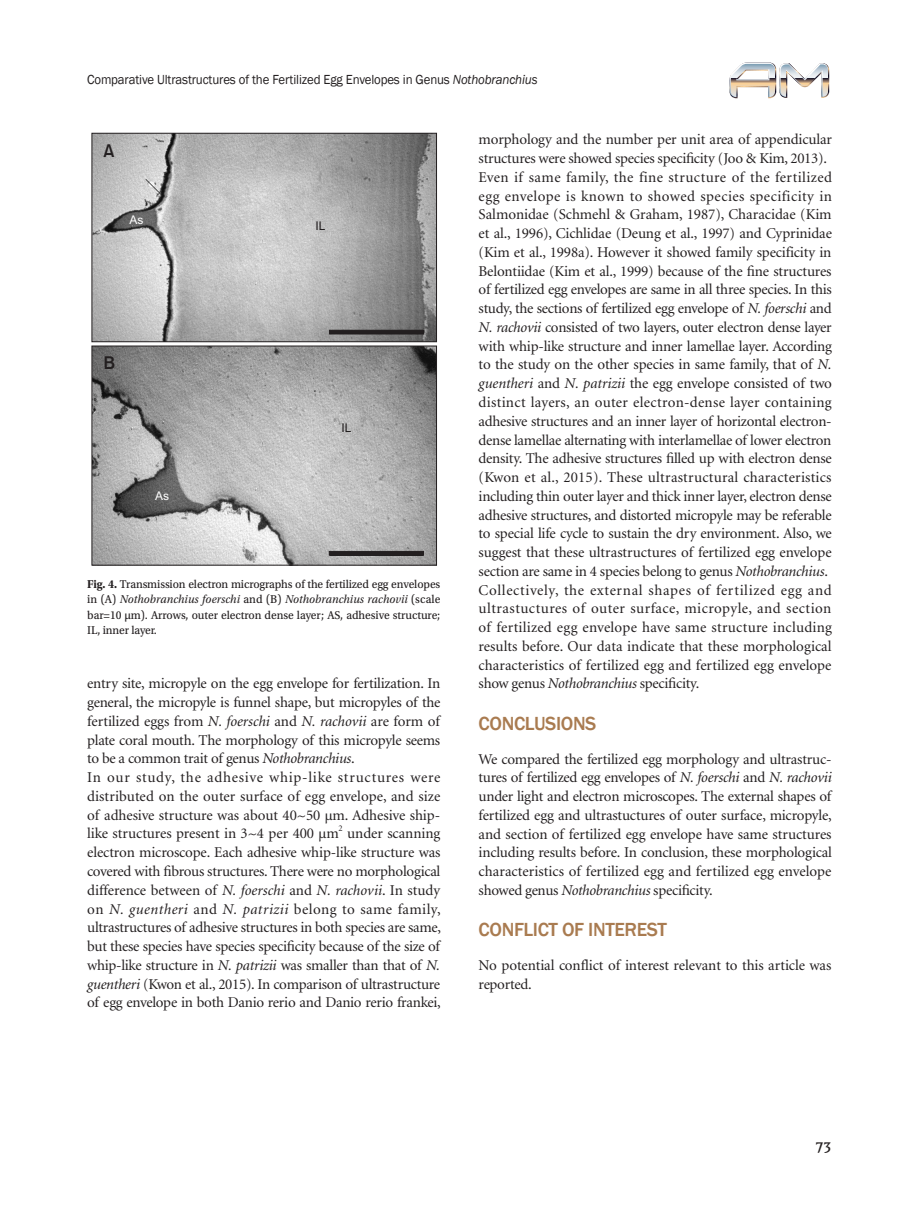
<style>
.page{position:relative;width:919px;height:1217px;background:#fff}
.page>*{position:absolute;margin:0;border:0;box-sizing:border-box;transform-origin:0 0}
.t1{font:500 19.5px "Franklin Gothic";letter-spacing:-.02em;color:#a97b50}
.t2{font:18px "Gothic 725 BT Bold A";color:#231f20}
.t3{font:15.75px "Formal 436 BT";color:#231f20;scale:.95 1}
.t4{font:15px/18.8px "Minion";letter-spacing:-.015em;color:#231f20}
.t5{font:13.5px "Franklin Gothic";letter-spacing:-.01em;color:#231f20;scale:.95 1}
.t6{font:12px/15px "Utopia Std Capt";letter-spacing:-.005em;color:#231f20;text-align:justify;scale:.95 1}
.t7{font:12px "Arial";color:#fff}
.t8{font:12px "Arial";color:#231f20}
.t9{font:8.7px "Minion";color:#231f20}
.s1{font-style:italic}
.s2{font-family:"Utopia Std";font-weight:700}
.s3{font-family:"Utopia Std";font-style:italic}
</style>
<div class="page">
<svg style="left:729px;top:63px;width:100px;height:35px"></svg>
<svg style="left:91px;top:133px;width:346px;height:432px;background:#aaa"></svg>
<hr style="left:329px;top:330px;width:95px;height:4px;background:#231f20">
<hr style="left:329px;top:551px;width:94px;height:4px;background:#231f20">
<p class="t5" style="left:87px;top:71px;width:475px">Comparative Ultrastructures of the Fertilized Egg Envelopes in Genus <span class="s1">Nothobranchius</span></p>
<p class="t2" style="left:103px;top:140px;width:13px">A</p>
<p class="t7" style="left:130px;top:212px;width:16px">As</p>
<p class="t2" style="left:103px;top:352px;width:13px">B</p>
<p class="t7" style="left:155px;top:488px;width:16px">As</p>
<p class="t8" style="left:315px;top:219px;width:12px">IL</p>
<p class="t8" style="left:341px;top:421px;width:12px">IL</p>
<p class="t6" style="left:87px;top:577px;width:373px"><span class="s2">Fig. 4.</span> Transmission electron micrographs of the fertilized egg envelopes in (A) <span class="s3">Nothobranchius foerschi</span> and (B) <span class="s3">Nothobranchius rachovii</span> (scale bar=10 μm). Arrows, outer electron dense layer; AS, adhesive structure; IL, inner layer.</p>
<p class="t4" style="left:87px;top:674px;width:355px">entry site, micropyle on the egg envelope for fertilization. In general, the micropyle is funnel shape, but micropyles of the fertilized eggs from <span class="s1">N. foerschi</span> and <span class="s1">N. rachovii</span> are form of plate coral mouth. The morphology of this micropyle seems to be a common trait of genus <span class="s1">Nothobranchius</span>.<br>In our study, the adhesive whip-like structures were distributed on the outer surface of egg envelope, and size of adhesive structure was about 40~50 μm. Adhesive ship&shy;like structures present in 3~4 per 400 μm</p>
<p class="t9" style="left:338px;top:824px;width:6px">2</p>
<p class="t4" style="left:87px;top:824px;width:355px;text-align:justify;text-indent:260px">under scanning electron microscope. Each adhesive whip-like structure was covered with fibrous structures. There were no morphological difference between of <span class="s1">N. foerschi</span> and <span class="s1">N. rachovii</span>. In study on <span class="s1">N. guentheri</span> and <span class="s1">N. patrizii</span> belong to same family, ultrastructures of adhesive structures in both species are same, but these species have species specificity because of the size of whip-like structure in <span class="s1">N. patrizii</span> was smaller than that of <span class="s1">N. guentheri</span> (Kwon et al., 2015). In comparison of ultrastructure of egg envelope in both Danio rerio and Danio rerio frankei,</p>
<p class="t4" style="left:478px;top:131px;width:355px">morphology and the number per unit area of appendicular structures were showed species specificity (Joo &amp; Kim, 2013).<br>Even if same family, the fine structure of the fertilized egg envelope is known to showed species specificity in Salmonidae (Schmehl &amp; Graham, 1987), Characidae (Kim et al., 1996), Cichlidae (Deung et al., 1997) and Cyprinidae (Kim et al., 1998a). However it showed family specificity in Belontiidae (Kim et al., 1999) because of the fine structures of fertilized egg envelopes are same in all three species. In this study, the sections of fertilized egg envelope of <span class="s1">N. foerschi</span> and <span class="s1">N. rachovii</span> consisted of two layers, outer electron dense layer with whip-like structure and inner lamellae layer. According to the study on the other species in same family, that of <span class="s1">N. guentheri</span> and <span class="s1">N. patrizii</span> the egg envelope consisted of two distinct layers, an outer electron-dense layer containing adhesive structures and an inner layer of horizontal electron&shy;dense lamellae alternating with interlamellae of lower electron density. The adhesive structures filled up with electron dense (Kwon et al., 2015). These ultrastructural characteristics including thin outer layer and thick inner layer, electron dense adhesive structures, and distorted micropyle may be referable to special life cycle to sustain the dry environment. Also, we suggest that these ultrastructures of fertilized egg envelope section are same in 4 species belong to genus <span class="s1">Nothobranchius</span>.<br>Collectively, the external shapes of fertilized egg and ultrastuctures of outer surface, micropyle, and section of fertilized egg envelope have same structure including results before. Our data indicate that these morphological characteristics of fertilized egg and fertilized egg envelope show genus <span class="s1">Nothobranchius</span> specificity.</p>
<p class="t1" style="left:478px;top:711px;width:119px">CONCLUSIONS</p>
<p class="t4" style="left:478px;top:749px;width:355px">We compared the fertilized egg morphology and ultrastruc&shy;tures of fertilized egg envelopes of <span class="s1">N. foerschi</span> and <span class="s1">N. rachovii </span>under light and electron microscopes. The external shapes of fertilized egg and ultrastuctures of outer surface, micropyle, and section of fertilized egg envelope have same structures including results before. In conclusion, these morphological characteristics of fertilized egg and fertilized egg envelope showed genus <span class="s1">Nothobranchius</span> specificity.</p>
<p class="t1" style="left:478px;top:917px;width:190px">CONFLICT OF INTEREST</p>
<p class="t4" style="left:478px;top:956px;width:354px">No potential conflict of interest relevant to this article was reported.</p>
<p class="t3" style="left:815px;top:1134px;width:19px">73</p>
</div>
